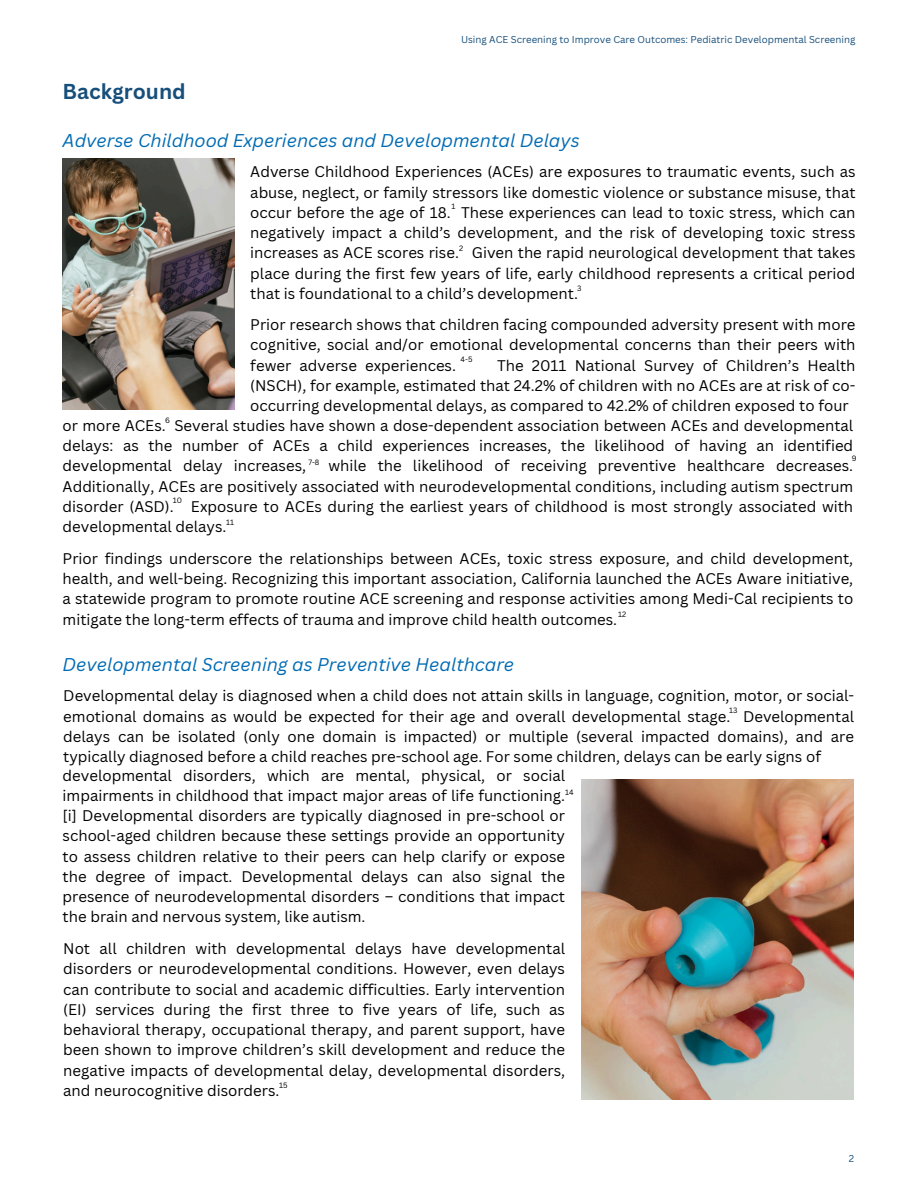
<style>
.page{position:relative;width:918px;height:1188px;background:#fff}
.page>*{position:absolute;margin:0;border:0;box-sizing:border-box;transform-origin:0 0}
.t1{font:700 21px "Canva Sans";color:#174f7b}
.t2{font:italic 18px "Canva Sans";color:#006bb3}
.t3{font:15px/20.2px "Canva Sans";color:#000;text-align:justify}
.t4{font:9.75px "Canva Sans";color:#174f7b}
.t5{font:7.5px "Canva Sans";color:#000}
</style>
<div class="page">
<img style="left:582px;top:780px;width:272px;height:319px">
<img style="left:63px;top:158px;width:172px;height:251px">
<h1 class="t1" style="left:63px;top:76px;width:125px">Background</h1>
<h4 class="t4" style="left:461px;top:33px;width:396px">Using ACE Screening to Improve Care Outcomes: Pediatric Developmental Screening</h4>
<p class="t2" style="left:63px;top:128px;width:519px">Adverse Childhood Experiences and Developmental Delays</p>
<h2 class="t3" style="left:250px;top:161px;width:607px">Adverse Childhood Experiences (ACEs) are exposures to traumatic events, such as abuse, neglect, or family stressors like domestic violence or substance misuse, that occur before the age of 18. These experiences can lead to toxic stress, which can negatively impact a child’s development, and the risk of developing toxic stress increases as ACE scores rise. Given the rapid neurological development that takes place during the first few years of life, early childhood represents a critical period that is foundational to a child’s development.</h2>
<p class="t5" style="left:451px;top:201px;width:5px">1</p>
<p class="t5" style="left:459px;top:243px;width:6px">2</p>
<p class="t5" style="left:577px;top:282px;width:6px">3</p>
<p class="t3" style="left:250px;top:314px;width:607px">Prior research shows that children facing compounded adversity present with more cognitive, social and/or emotional developmental concerns than their peers with fewer adverse experiences.</p>
<p class="t5" style="left:461px;top:354px;width:13px">4-5</p>
<p class="t3" style="left:250px;top:355px;width:607px;text-indent:247px">The 2011 National Survey of Children’s Health (NSCH), for example, estimated that 24.2% of children with no ACEs are at risk of co&shy;occurring developmental delays, as compared to 42.2% of children exposed to four</p>
<h3 class="t5" style="left:165px;top:415px;width:6px">6</h3>
<h3 class="t3" style="left:63px;top:415px;width:792px">or more ACEs. Several studies have shown a dose-dependent association between ACEs and developmental delays: as the number of ACEs a child experiences increases, the likelihood of having an identified developmental delay increases,</h3>
<h2 class="t5" style="left:852px;top:453px;width:6px">9</h2>
<h3 class="t3" style="left:63px;top:455px;width:792px;text-indent:266px">while the likelihood of receiving preventive healthcare decreases.<br>Additionally, ACEs are positively associated with neurodevelopmental conditions, including autism spectrum disorder (ASD). Exposure to ACEs during the earliest years of childhood is most strongly associated with developmental delays.</h3>
<p class="t5" style="left:308px;top:457px;width:13px">7-8</p>
<h3 class="t5" style="left:173px;top:495px;width:11px">10</h3>
<p class="t5" style="left:226px;top:517px;width:9px">11</p>
<p class="t3" style="left:63px;top:548px;width:792px">Prior findings underscore the relationships between ACEs, toxic stress exposure, and child development, health, and well-being. Recognizing this important association, California launched the ACEs Aware initiative, a statewide program to promote routine ACE screening and response activities among Medi-Cal recipients to mitigate the long-term effects of trauma and improve child health outcomes.</p>
<p class="t2" style="left:63px;top:652px;width:453px">Developmental Screening as Preventive Healthcare</p>
<h3 class="t5" style="left:618px;top:609px;width:10px">12</h3>
<h3 class="t3" style="left:63px;top:685px;width:792px">Developmental delay is diagnosed when a child does not attain skills in language, cognition, motor, or social&shy;emotional domains as would be expected for their age and overall developmental stage. Developmental delays can be isolated (only one domain is impacted) or multiple (several impacted domains), and are typically diagnosed before a child reaches pre-school age. For some children, delays can be early signs of</h3>
<p class="t5" style="left:729px;top:705px;width:10px">13</p>
<h3 class="t3" style="left:63px;top:765px;width:504px">developmental disorders, which are mental, physical, or social impairments in childhood that impact major areas of life functioning. [i] Developmental disorders are typically diagnosed in pre-school or school-aged children because these settings provide an opportunity to assess children relative to their peers can help clarify or expose the degree of impact. Developmental delays can also signal the presence of neurodevelopmental disorders – conditions that impact the brain and nervous system, like autism.</h3>
<p class="t3" style="left:63px;top:938px;width:503px">Not all children with developmental delays have developmental disorders or neurodevelopmental conditions. However, even delays can contribute to social and academic difficulties. Early intervention (EI) services during the first three to five years of life, such as behavioral therapy, occupational therapy, and parent support, have been shown to improve children’s skill development and reduce the negative impacts of developmental delay, developmental disorders, and neurocognitive disorders.</p>
<h3 class="t5" style="left:565px;top:786px;width:10px">14</h3>
<p class="t5" style="left:279px;top:1080px;width:10px">15</p>
<p class="t4" style="left:849px;top:1152px;width:7px">2</p>
</div>
